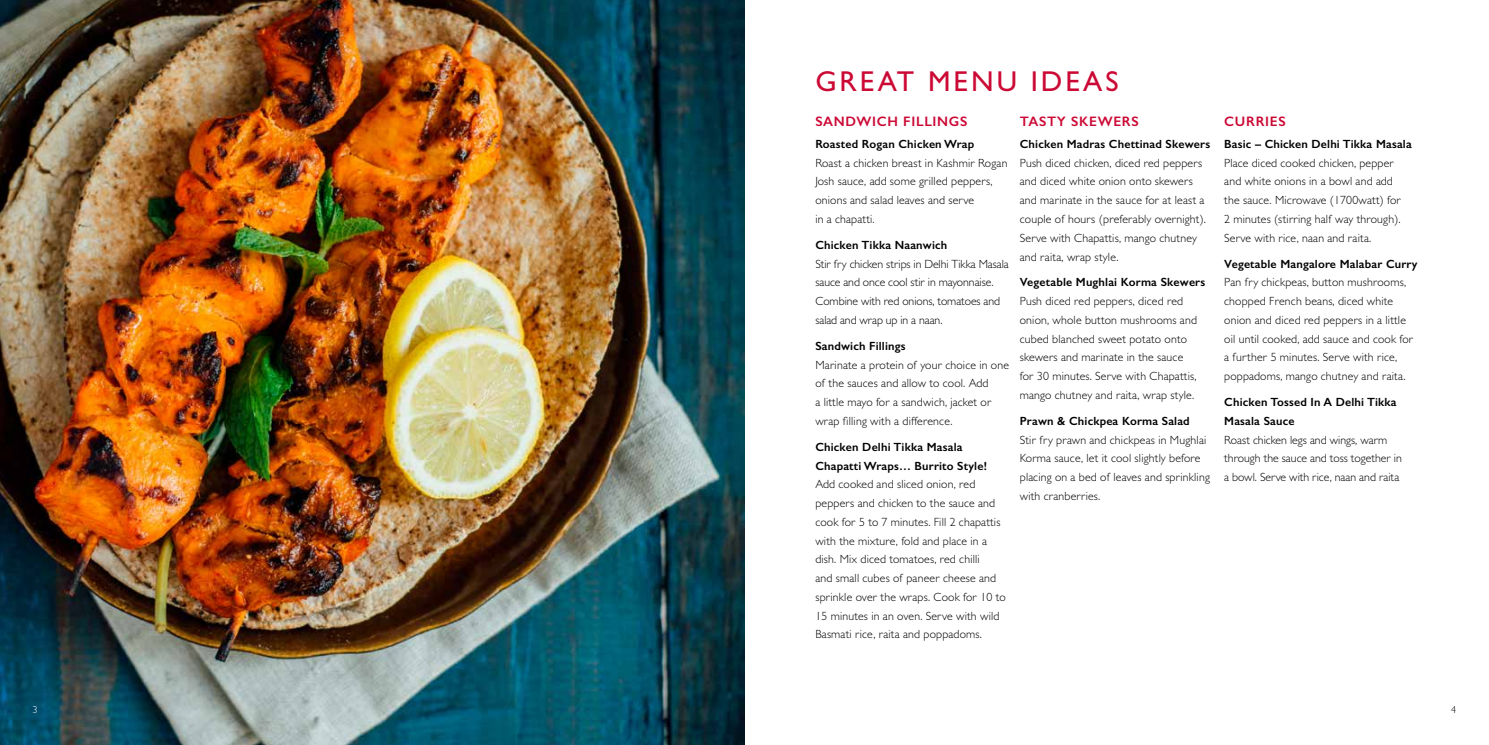
<style>
.page{position:relative;width:1489px;height:745px;background:#fff}
.page>*{position:absolute;margin:0;border:0;box-sizing:border-box;transform-origin:0 0}
.t1{font:500 28.75px "Gill Sans MT Pro";letter-spacing:.1em;color:#cc0935}
.t2{font:600 13.75px "Gill Sans";letter-spacing:.05em;color:#cc0935}
.t3{font:300 11.88px/18.8px "Gill Sans MT Pro";letter-spacing:.015em;color:#000}
.t4{font:600 11.88px/18.8px "Gill Sans";letter-spacing:.015em;color:#000}
.t5{font:300 11.88px/18.8px "Gill Sans MT Pro";letter-spacing:-.005em;color:#000}
.t6{font:300 10px "Gill Sans MT Pro";color:#fff}
.t7{font:300 10px "Gill Sans MT Pro";color:#000}
</style>
<div class="page">
<img style="left:0;top:0;width:744px;height:744px">
<h1 class="t1" style="left:815px;top:64px;width:305px">GREAT MENU IDEAS</h1>
<p class="t2" style="left:815px;top:112px;width:154px">SANDWICH FILLINGS</p>
<p class="t4" style="left:815px;top:134px;width:160px">Roasted Rogan Chicken Wrap</p>
<p class="t3" style="left:815px;top:153px;width:194px">Roast a chicken breast in Kashmir Rogan<br>Josh sauce, add some grilled peppers, onions and salad leaves and serve<br>in a chapatti.</p>
<p class="t4" style="left:815px;top:235px;width:133px">Chicken Tikka Naanwich</p>
<p class="t5" style="left:815px;top:254px;width:195px">Stir fry chicken strips in Delhi Tikka Masala sauce and once cool stir in mayonnaise.<br>Combine with red onions, tomatoes and salad and wrap up in a naan.</p>
<p class="t4" style="left:815px;top:336px;width:92px">Sandwich Fillings</p>
<p class="t3" style="left:815px;top:355px;width:195px">Marinate a protein of your choice in one of the sauces and allow to cool. Add<br>a little mayo for a sandwich, jacket or wrap filling with a difference.</p>
<p class="t4" style="left:815px;top:437px;width:173px">Chicken Delhi Tikka Masala<br>Chapatti Wraps… Burrito Style!</p>
<p class="t3" style="left:815px;top:474px;width:192px">Add cooked and sliced onion, red peppers and chicken to the sauce and cook for 5 to 7 minutes. Fill 2 chapattis with the mixture, fold and place in a dish. Mix diced tomatoes, red chilli<br>and small cubes of paneer cheese and sprinkle over the wraps. Cook for 10 to 15 minutes in an oven. Serve with wild Basmati rice, raita and poppadoms.</p>
<p class="t2" style="left:1019px;top:112px;width:120px">TASTY SKEWERS</p>
<p class="t4" style="left:1019px;top:134px;width:192px">Chicken Madras Chettinad Skewers</p>
<p class="t3" style="left:1019px;top:153px;width:188px">Push diced chicken, diced red peppers and diced white onion onto skewers and marinate in the sauce for at least a couple of hours (preferably overnight).<br>Serve with Chapattis, mango chutney and raita, wrap style.</p>
<p class="t4" style="left:1019px;top:273px;width:187px">Vegetable Mughlai Korma Skewers</p>
<p class="t3" style="left:1019px;top:291px;width:179px">Push diced red peppers, diced red onion, whole button mushrooms and cubed blanched sweet potato onto skewers and marinate in the sauce for 30 minutes. Serve with Chapattis, mango chutney and raita, wrap style.</p>
<p class="t4" style="left:1019px;top:411px;width:171px">Prawn &amp; Chickpea Korma Salad</p>
<p class="t3" style="left:1019px;top:430px;width:192px">Stir fry prawn and chickpeas in Mughlai Korma sauce, let it cool slightly before placing on a bed of leaves and sprinkling with cranberries.</p>
<p class="t2" style="left:1224px;top:112px;width:63px">CURRIES</p>
<p class="t4" style="left:1224px;top:134px;width:189px">Basic – Chicken Delhi Tikka Masala</p>
<p class="t3" style="left:1224px;top:153px;width:178px">Place diced cooked chicken, pepper and white onions in a bowl and add the sauce. Microwave (1700watt) for 2 minutes (stirring half way through).<br>Serve with rice, naan and raita.</p>
<p class="t4" style="left:1224px;top:254px;width:195px">Vegetable Mangalore Malabar Curry</p>
<p class="t3" style="left:1224px;top:272px;width:191px">Pan fry chickpeas, button mushrooms, chopped French beans, diced white onion and diced red peppers in a little oil until cooked, add sauce and cook for a further 5 minutes. Serve with rice, poppadoms, mango chutney and raita.</p>
<p class="t4" style="left:1224px;top:392px;width:174px">Chicken Tossed In A Delhi Tikka<br>Masala Sauce</p>
<p class="t3" style="left:1224px;top:430px;width:179px">Roast chicken legs and wings, warm through the sauce and toss together in a bowl. Serve with rice, naan and raita</p>
<p class="t6" style="left:33px;top:703px;width:6px">3</p>
<p class="t7" style="left:1450px;top:703px;width:6px">4</p>
</div>
